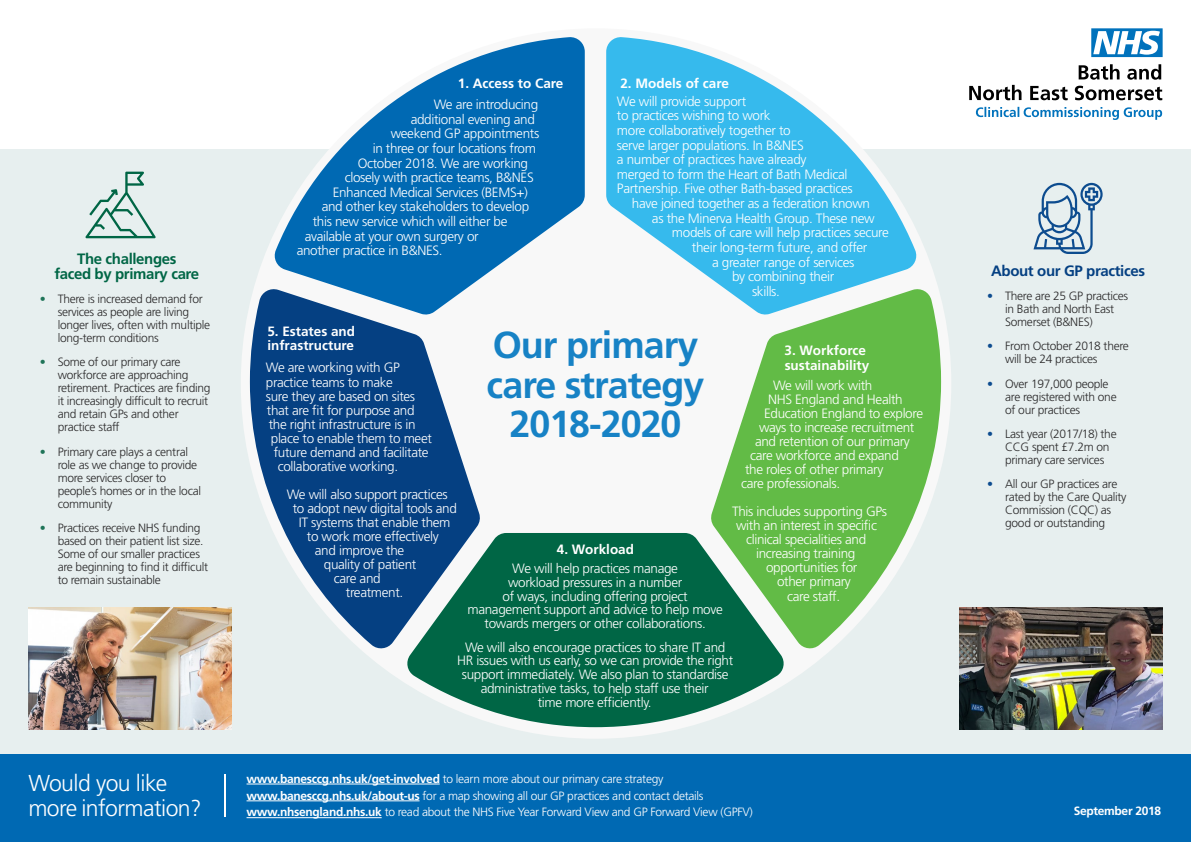
<style>
.page{position:relative;width:1191px;height:842px;background:#e7efef}
.page>*{position:absolute;margin:0;border:0;box-sizing:border-box;transform-origin:0 0}
.t1{font:700 37.6px/39.6px "Frutiger LT Std";letter-spacing:-.025em;color:#1782c5;text-align:center}
.t2{font:300 23px/25px "Frutiger LT Std";letter-spacing:-.025em;color:#fff}
.t3{font:700 15px/15px "Frutiger LT Std";letter-spacing:-.025em;color:#006645;text-align:center}
.t4{font:700 15px "Frutiger LT Std";letter-spacing:-.025em;color:#054082}
.t5{font:300 13.5px/13.8px "Frutiger LT Std";letter-spacing:-.025em;color:#fff;text-align:center}
.t6{font:700 13.5px/14.6px "Frutiger LT Std";color:#fff}
.t7{font:300 12px/13px "Frutiger LT Std";letter-spacing:-.025em;color:#292829}
.t8{font:300 12px/16.8px "Frutiger LT Std";letter-spacing:-.025em;color:#fff}
.t9{font:700 12px "Frutiger LT Std";letter-spacing:-.025em;color:#fff}
.s1{color:#1f7458}
.s2{font-weight:700}
.s3{color:#0d4c8f}
</style>
<div class="page">
<div style="left:0;top:754px;width:1191px;height:88px;background:#0069b3"></div>
<hr style="left:246px;top:784px;width:194px;height:1px;background:#fff">
<hr style="left:246px;top:800px;width:173px;height:1px;background:#fff">
<hr style="left:246px;top:817px;width:136px;height:1px;background:#fff">
<hr style="left:224px;top:774px;width:2px;height:42px;background:#fff">
<img style="left:28px;top:607px;width:203px;height:123px">
<img style="left:959px;top:607px;width:203px;height:123px">
<div style="left:0;top:0;width:1191px;height:148px;background:#fff"></div>
<svg style="left:976px;top:107px;width:186px;height:13px"></svg>
<svg style="left:969px;top:64px;width:193px;height:36px"></svg>
<svg style="left:1091px;top:28px;width:71px;height:29px"></svg>
<div style="left:241px;top:28px;width:710px;height:711px;background:#f8f8f8;border-radius:50%"></div>
<svg style="left:407px;top:533px;width:377px;height:194px;background:#1f785c"></svg>
<svg style="left:606px;top:37px;width:312px;height:250px;fill:#36baed"></svg>
<svg style="left:273px;top:37px;width:312px;height:250px;fill:#0069b3"></svg>
<svg style="left:710px;top:287px;width:231px;height:363px;fill:#62bb46"></svg>
<svg style="left:250px;top:287px;width:230px;height:363px;fill:#054082"></svg>
<svg style="left:1033px;top:183px;width:69px;height:71px"></svg>
<svg style="left:85px;top:172px;width:71px;height:66px"></svg>
<p class="t3" style="left:54px;top:251px;width:146px">The challenges<br>faced by primary care</p>
<p class="t7" style="left:58px;top:292px;width:154px;text-indent:-18px"><span class="s1">•</span> There is increased demand for services as people are living longer lives, often with multiple long-term conditions</p>
<p class="t7" style="left:58px;top:356px;width:154px;text-indent:-18px"><span class="s1">•</span> Some of our primary care workforce are approaching retirement. Practices are finding it increasingly difficult to recruit and retain GPs and other practice staff</p>
<p class="t7" style="left:58px;top:445px;width:145px;text-indent:-18px"><span class="s1">•</span> Primary care plays a central role as we change to provide more services closer to people’s homes or in the local community</p>
<p class="t7" style="left:58px;top:521px;width:152px;text-indent:-18px"><span class="s1">•</span> Practices receive NHS funding based on their patient list size.<br>Some of our smaller practices are beginning to find it difficult to remain sustainable</p>
<p class="t6" style="left:458px;top:76px;width:107px">1. Access to Care</p>
<p class="t5" style="left:434px;top:98px;width:106px">We are introducing</p>
<p class="t5" style="left:411px;top:112px;width:126px">additional evening and</p>
<p class="t5" style="left:391px;top:127px;width:150px">weekend GP appointments</p>
<p class="t5" style="left:373px;top:142px;width:165px">in three or four locations from</p>
<p class="t5" style="left:358px;top:156px;width:172px">October 2018. We are working</p>
<p class="t5" style="left:345px;top:171px;width:190px">closely with practice teams, B&amp;NES</p>
<p class="t5" style="left:333px;top:185px;width:197px">Enhanced Medical Services (BEMS+)</p>
<p class="t5" style="left:322px;top:200px;width:209px">and other key stakeholders to develop</p>
<p class="t5" style="left:313px;top:215px;width:196px">this new service which will either be</p>
<p class="t5" style="left:305px;top:229px;width:175px">available at your own surgery or</p>
<p class="t5" style="left:297px;top:244px;width:147px">another practice in B&amp;NES.</p>
<p class="t6" style="left:620px;top:76px;width:110px">2. Models of care</p>
<p class="t5" style="left:617px;top:94px;width:131px">We will provide support</p>
<p class="t5" style="left:617px;top:109px;width:155px">to practices wishing to work</p>
<p class="t5" style="left:617px;top:124px;width:175px">more collaboratively together to</p>
<p class="t5" style="left:617px;top:138px;width:188px">serve larger populations. In B&amp;NES</p>
<p class="t5" style="left:617px;top:153px;width:191px">a number of practices have already</p>
<p class="t5" style="left:617px;top:167px;width:232px">merged to form the Heart of Bath Medical</p>
<p class="t5" style="left:617px;top:182px;width:237px">Partnership. Five other Bath-based practices</p>
<p class="t5" style="left:632px;top:197px;width:240px">have joined together as a federation known</p>
<p class="t5" style="left:652px;top:211px;width:224px">as the Minerva Health Group. These new</p>
<p class="t5" style="left:672px;top:226px;width:218px">models of care will help practices secure</p>
<p class="t5" style="left:692px;top:240px;width:177px">their long-term future, and offer</p>
<p class="t5" style="left:712px;top:255px;width:144px">a greater range of services</p>
<p class="t5" style="left:732px;top:270px;width:104px">by combining their</p>
<p class="t5" style="left:752px;top:284px;width:29px">skills.</p>
<p class="t6" style="left:267px;top:324px;width:89px">5. Estates and infrastructure</p>
<h1 class="t1" style="left:486px;top:325px;width:219px">Our primary care strategy<br>2018-2020</h1>
<p class="t6" style="left:784px;top:343px;width:86px">3. Workforce sustainability</p>
<p class="t5" style="left:266px;top:361px;width:136px">We are working with GP</p>
<p class="t5" style="left:266px;top:375px;width:129px">practice teams to make</p>
<p class="t5" style="left:266px;top:389px;width:151px">sure they are based on sites</p>
<p class="t5" style="left:267px;top:403px;width:149px">that are fit for purpose and</p>
<p class="t5" style="left:269px;top:417px;width:148px">the right infrastructure is in</p>
<p class="t5" style="left:271px;top:431px;width:163px">place to enable them to meet</p>
<p class="t5" style="left:274px;top:445px;width:156px">future demand and facilitate</p>
<p class="t5" style="left:278px;top:459px;width:122px">collaborative working.</p>
<p class="t5" style="left:287px;top:488px;width:162px">We will also support practices</p>
<p class="t5" style="left:293px;top:502px;width:166px">to adopt new digital tools and</p>
<p class="t5" style="left:299px;top:516px;width:153px">IT systems that enable them</p>
<p class="t5" style="left:307px;top:530px;width:133px">to work more effectively</p>
<p class="t5" style="left:315px;top:544px;width:91px">and improve the</p>
<p class="t5" style="left:324px;top:558px;width:94px">quality of patient</p>
<p class="t5" style="left:334px;top:572px;width:48px">care and</p>
<p class="t5" style="left:346px;top:586px;width:59px">treatment.</p>
<p class="t5" style="left:773px;top:378px;width:101px">We will work with</p>
<p class="t5" style="left:768px;top:392px;width:136px">NHS England and Health</p>
<p class="t5" style="left:764px;top:406px;width:161px">Education England to explore</p>
<p class="t5" style="left:759px;top:420px;width:157px">ways to increase recruitment</p>
<p class="t5" style="left:755px;top:435px;width:156px">and retention of our primary</p>
<p class="t5" style="left:750px;top:449px;width:150px">care workforce and expand</p>
<p class="t5" style="left:745px;top:463px;width:140px">the roles of other primary</p>
<p class="t5" style="left:741px;top:477px;width:101px">care professionals.</p>
<p class="t5" style="left:732px;top:505px;width:157px">This includes supporting GPs</p>
<p class="t5" style="left:736px;top:519px;width:142px">with an interest in specific</p>
<p class="t5" style="left:746px;top:533px;width:122px">clinical specialities and</p>
<p class="t5" style="left:756px;top:547px;width:101px">increasing training</p>
<p class="t5" style="left:766px;top:561px;width:93px">opportunities for</p>
<p class="t5" style="left:777px;top:575px;width:75px">other primary</p>
<p class="t5" style="left:787px;top:589px;width:55px">care staff.</p>
<p class="t6" style="left:557px;top:542px;width:78px">4. Workload</p>
<p class="t5" style="left:467px;top:561px;width:257px">We will help practices manage<br>workload pressures in a number<br>of ways, including offering project management support and advice to help move towards mergers or other collaborations.</p>
<p class="t5" style="left:457px;top:640px;width:277px">We will also encourage practices to share IT and HR issues with us early, so we can provide the right support immediately. We also plan to standardise administrative tasks, to help staff use their<br>time more efficiently.</p>
<h2 class="t2" style="left:28px;top:771px;width:175px">Would you like more information?</h2>
<p class="t8" style="left:246px;top:770px;width:508px"><span class="s2">www.banesccg.nhs.uk/get-involved</span> to learn more about our primary care strategy <span class="s2">www.banesccg.nhs.uk/about-us</span> for a map showing all our GP practices and contact details <span class="s2">www.nhsengland.nhs.uk</span> to read about the NHS Five Year Forward View and GP Forward View (GPFV)</p>
<p class="t4" style="left:991px;top:261px;width:155px">About our GP practices</p>
<p class="t7" style="left:1005px;top:289px;width:125px;text-indent:-18px"><span class="s3">•</span> There are 25 GP practices in Bath and North East<br>Somerset (B&amp;NES)</p>
<p class="t7" style="left:1005px;top:340px;width:125px;text-indent:-18px"><span class="s3">•</span> From October 2018 there will be 24 practices</p>
<p class="t7" style="left:1005px;top:377px;width:113px;text-indent:-18px"><span class="s3">•</span> Over 197,000 people are registered with one of our practices</p>
<p class="t7" style="left:1005px;top:427px;width:113px;text-indent:-18px"><span class="s3">•</span> Last year (2017/18) the<br>CCG spent £7.2m on primary care services</p>
<p class="t7" style="left:1005px;top:478px;width:123px;text-indent:-18px"><span class="s3">•</span> All our GP practices are rated by the Care Quality<br>Commission (CQC) as good or outstanding</p>
<p class="t9" style="left:1073px;top:804px;width:89px">September 2018</p>
</div>
